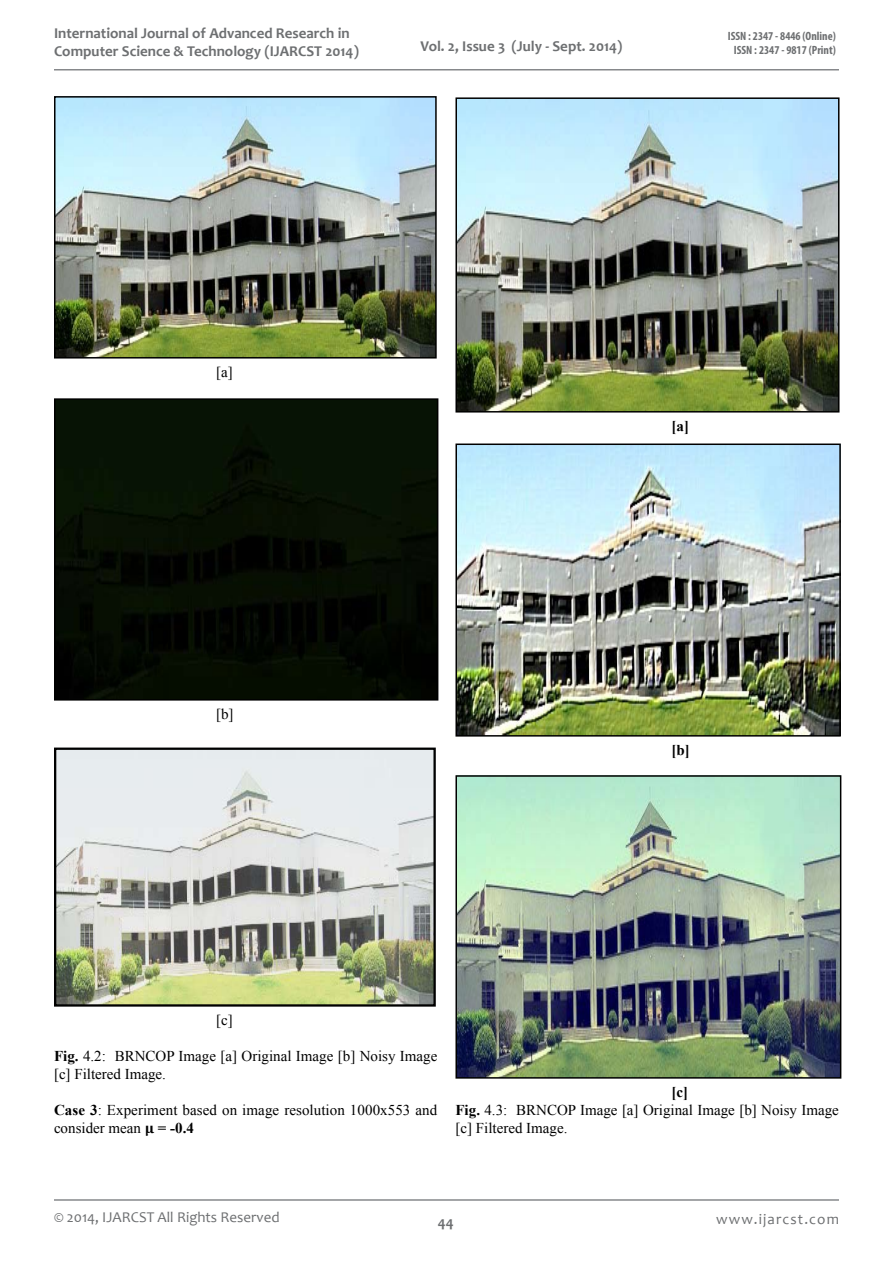
<style>
.page{position:relative;width:893px;height:1263px;background:#fff}
.page>*{position:absolute;margin:0;border:0;box-sizing:border-box;transform-origin:0 0}
.t1{font:15px/18px "Times New Roman";color:#000}
.t2{font:700 15px/18px "Candara";color:#6d6f71}
.t3{font:15px "Candara";color:#6d6f71}
.t4{font:15px "Candara";letter-spacing:.075em;color:#6d6f71}
.t5{font:700 15px "Times New Roman";color:#000}
.t6{font:700 condensed 12px/14.4px "Myriad Pro";color:#6d6f71;text-align:center}
.s1{font-weight:700}
</style>
<div class="page">
<hr style="left:54px;top:1199px;width:785px;height:2px;background:#86888b">
<hr style="left:54px;top:69px;width:785px;height:2px;background:#86888b">
<img style="left:57px;top:99px;width:377px;height:256px">
<div style="left:54px;top:96px;width:383px;height:262px;border:2px solid #000"></div>
<img style="left:57px;top:401px;width:378px;height:297px">
<div style="left:54px;top:398px;width:384px;height:303px;border:2px solid #000"></div>
<img style="left:57px;top:750px;width:376px;height:253px">
<div style="left:54px;top:747px;width:382px;height:259px;border:2px solid #000"></div>
<img style="left:458px;top:100px;width:378px;height:309px">
<div style="left:455px;top:97px;width:384px;height:315px;border:2px solid #000"></div>
<img style="left:458px;top:446px;width:380px;height:288px">
<div style="left:455px;top:443px;width:386px;height:294px;border:2px solid #000"></div>
<img style="left:458px;top:778px;width:380px;height:298px">
<div style="left:455px;top:775px;width:386px;height:304px;border:2px solid #000"></div>
<p class="t2" style="left:54px;top:24px;width:306px">International Journal of Advanced Research in<br>Computer Science &amp; Technology (IJARCST 2014)</p>
<p class="t2" style="left:420px;top:36px;width:203px">Vol. 2, Issue 3 (July - Sept. 2014)</p>
<p class="t6" style="left:728px;top:28px;width:110px">ISSN : 2347 - 8446 (Online)<br>ISSN : 2347 - 9817 (Print)</p>
<p class="t1" style="left:216px;top:362px;width:18px">[a]</p>
<p class="t1" style="left:216px;top:704px;width:19px">[b]</p>
<p class="t5" style="left:671px;top:415px;width:19px">[a]</p>
<p class="t5" style="left:671px;top:739px;width:20px">[b]</p>
<p class="t1" style="left:216px;top:1010px;width:18px">[c]</p>
<p class="t1" style="left:54px;top:1046px;width:385px"><span class="s1">Fig.</span> 4.2: BRNCOP Image [a] Original Image [b] Noisy Image [c] Filtered Image.</p>
<p class="t1" style="left:54px;top:1100px;width:385px"><span class="s1">Case 3</span>: Experiment based on image resolution 1000x553 and consider mean <span class="s1">= -0.4</span></p>
<p class="t1" style="left:455px;top:1082px;width:385px;text-indent:216px"><span class="s1">[c]<br>Fig.</span> 4.3: BRNCOP Image [a] Original Image [b] Noisy Image [c] Filtered Image.</p>
<p class="t3" style="left:54px;top:1207px;width:227px">© 2014, IJARCST All Rights Reserved</p>
<p class="t4" style="left:716px;top:1210px;width:124px">www.ijarcst.com</p>
<p class="t2" style="left:438px;top:1213px;width:18px">44</p>
</div>
